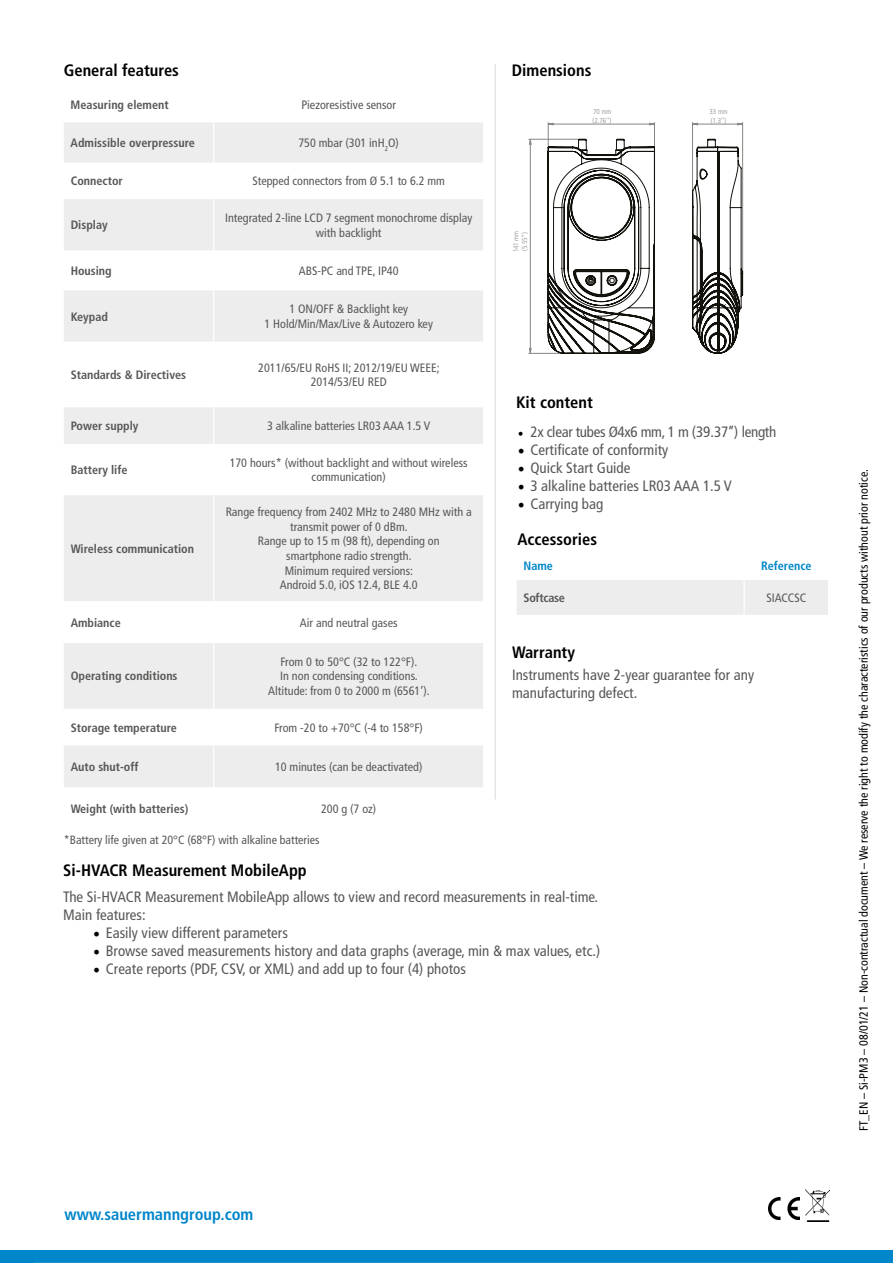
<style>
.page{position:relative;width:893px;height:1263px;background:#fff}
.page>*{position:absolute;margin:0;border:0;box-sizing:border-box;transform-origin:0 0}
.t1{font:700 condensed 16.5px "Frutiger LT Std";color:#000}
.t2{font:700 condensed 16.5px "Frutiger LT Std";color:#0086ca}
.t3{font:condensed 15px/18px "Frutiger LT Std";color:#575756}
.t4{font:condensed 15px "Frutiger LT Std";letter-spacing:-.02em;color:#575756}
.t5{font:condensed 12.15px/14.5px "Frutiger LT Std";color:#575756;text-align:center}
.t6{font:700 condensed 12.15px "Frutiger LT Std";color:#575756}
.t7{font:700 condensed 12.15px "Frutiger LT Std";color:#0086ca}
.t8{font:700 condensed 12.15px "Frutiger LT Std";letter-spacing:-.02em;color:#575756}
.t9{font:condensed 12px "Frutiger LT Std";color:#000}
.t10{font:condensed 12px "Frutiger LT Std";color:#575756}
.t11{font:300 condensed 7.05px/8.4px "Frutiger LT Std";color:#898584}
.s1{font-family:"Minion Pro";font-stretch:normal;color:#000}
.s2{font-family:"Minion Pro";font-stretch:normal;font-size:18px;color:#000}
</style>
<div class="page">
<div style="left:0;top:1251px;width:893px;height:12px;background:#0086ca"></div>
<hr style="left:34px;top:1262px;width:765px;height:1px;background:#dadada">
<svg style="left:64px;top:123px;width:419px;height:664px;fill:#ededed"></svg>
<hr style="left:213px;top:122px;width:1px;height:41px;background:#fff">
<hr style="left:213px;top:163px;width:1px;height:36px;background:#fff">
<hr style="left:213px;top:199px;width:1px;height:51px;background:#fff">
<hr style="left:213px;top:250px;width:1px;height:40px;background:#fff">
<hr style="left:213px;top:290px;width:1px;height:52px;background:#fff">
<hr style="left:213px;top:342px;width:1px;height:65px;background:#fff">
<hr style="left:213px;top:407px;width:1px;height:37px;background:#fff">
<hr style="left:213px;top:444px;width:1px;height:51px;background:#fff">
<hr style="left:213px;top:495px;width:1px;height:106px;background:#fff">
<hr style="left:213px;top:601px;width:1px;height:42px;background:#fff">
<hr style="left:213px;top:643px;width:1px;height:66px;background:#fff">
<hr style="left:213px;top:709px;width:1px;height:36px;background:#fff">
<hr style="left:213px;top:745px;width:1px;height:42px;background:#fff">
<hr style="left:495px;top:64px;width:1px;height:735px;background:#dadada">
<div style="left:517px;top:580px;width:311px;height:35px;background:#ededed"></div>
<hr style="left:743px;top:580px;width:2px;height:35px;background:#fff">
<img style="left:768px;top:1197px;width:32px;height:23px">
<img style="left:806px;top:1189px;width:24px;height:33px">
<hr style="left:692px;top:124px;width:51px;height:1px;background:#898584">
<hr style="left:692px;top:123px;width:1px;height:67px;background:#898584">
<hr style="left:742px;top:123px;width:1px;height:147px;background:#898584">
<hr style="left:530px;top:139px;width:1px;height:214px;background:#898584">
<hr style="left:529px;top:353px;width:63px;height:1px;background:#898584">
<hr style="left:529px;top:139px;width:49px;height:1px;background:#898584">
<svg style="left:548px;top:123px;width:107px;height:231px"></svg>
<svg style="left:692px;top:139px;width:51px;height:215px"></svg>
<h1 class="t1" style="left:64px;top:61px;width:117px">General features</h1>
<h1 class="t1" style="left:512px;top:61px;width:81px">Dimensions</h1>
<p class="t6" style="left:71px;top:97px;width:100px">Measuring element</p>
<p class="t5" style="left:301px;top:97px;width:96px">Piezoresistive sensor</p>
<p class="t6" style="left:71px;top:136px;width:126px">Admissible overpressure</p>
<p class="t5" style="left:298px;top:136px;width:102px">750 mbar (301 inH<sub>2</sub>O)</p>
<p class="t6" style="left:71px;top:174px;width:54px">Connector</p>
<p class="t5" style="left:252px;top:174px;width:194px">Stepped connectors from Ø 5.1 to 6.2 mm</p>
<p class="t6" style="left:71px;top:218px;width:39px">Display</p>
<p class="t5" style="left:225px;top:211px;width:249px">Integrated 2-line LCD 7 segment monochrome display with backlight</p>
<p class="t6" style="left:71px;top:263px;width:43px">Housing</p>
<p class="t5" style="left:299px;top:263px;width:101px">ABS-PC and TPE, IP40</p>
<p class="t6" style="left:71px;top:309px;width:39px">Keypad</p>
<p class="t5" style="left:264px;top:302px;width:170px">1 ON/OFF &amp; Backlight key<br>1 Hold/Min/Max/Live &amp; Autozero key</p>
<p class="t6" style="left:71px;top:368px;width:117px">Standards &amp; Directives</p>
<p class="t5" style="left:258px;top:360px;width:183px">2011/65/EU RoHS II; 2012/19/EU WEEE;<br>2014/53/EU RED</p>
<p class="t6" style="left:71px;top:419px;width:69px">Power supply</p>
<p class="t5" style="left:267px;top:419px;width:164px">3 alkaline batteries LR03 AAA 1.5 V</p>
<p class="t6" style="left:71px;top:463px;width:58px">Battery life</p>
<p class="t5" style="left:230px;top:455px;width:240px">170 hours* (without backlight and without wireless communication)</p>
<p class="t6" style="left:71px;top:541px;width:125px">Wireless communication</p>
<p class="t5" style="left:226px;top:505px;width:248px">Range frequency from 2402 MHz to 2480 MHz with a transmit power of 0 dBm.<br>Range up to 15 m (98 ft), depending on<br>smartphone radio strength.<br>Minimum required versions:<br>Android 5.0, iOS 12.4, BLE 4.0</p>
<p class="t6" style="left:71px;top:615px;width:52px">Ambiance</p>
<p class="t5" style="left:300px;top:615px;width:99px">Air and neutral gases</p>
<p class="t6" style="left:71px;top:669px;width:108px">Operating conditions</p>
<p class="t5" style="left:268px;top:654px;width:163px">From 0 to 50°C (32 to 122°F).<br>In non condensing conditions.<br>Altitude: from 0 to 2000 m (6561’).</p>
<p class="t6" style="left:71px;top:720px;width:108px">Storage temperature</p>
<p class="t5" style="left:275px;top:720px;width:150px">From -20 to +70°C (-4 to 158°F)</p>
<p class="t6" style="left:71px;top:759px;width:69px">Auto shut-off</p>
<p class="t5" style="left:275px;top:759px;width:149px">10 minutes (can be deactivated)</p>
<p class="t6" style="left:71px;top:801px;width:119px">Weight (with batteries)</p>
<p class="t5" style="left:321px;top:801px;width:57px">200 g (7 oz)</p>
<p class="t10" style="left:64px;top:832px;width:257px">*Battery life given at 20°C (68°F) with alkaline batteries</p>
<p class="t11" style="left:512px;top:252px;width:23px;rotate:-90deg">141 mm (5.55’’)</p>
<p class="t11" style="left:592px;top:108px;width:20px">70 mm (2.76’’)</p>
<p class="t11" style="left:709px;top:108px;width:20px">33 mm (1.3’’)</p>
<h1 class="t1" style="left:516px;top:392px;width:78px">Kit content</h1>
<p class="t4" style="left:518px;top:423px;width:260px"><span class="s1">•</span> 2x clear tubes Ø4x6 mm, 1 m (39.37’’) length</p>
<p class="t3" style="left:518px;top:441px;width:152px"><span class="s2">•</span> Certificate of conformity</p>
<p class="t3" style="left:518px;top:459px;width:114px"><span class="s2">•</span> Quick Start Guide</p>
<p class="t3" style="left:518px;top:477px;width:216px"><span class="s2">•</span> 3 alkaline batteries LR03 AAA 1.5 V</p>
<p class="t3" style="left:518px;top:495px;width:87px"><span class="s2">•</span> Carrying bag</p>
<h1 class="t1" style="left:517px;top:529px;width:81px">Accessories</h1>
<p class="t7" style="left:523px;top:558px;width:31px">Name</p>
<p class="t7" style="left:761px;top:558px;width:52px">Reference</p>
<p class="t8" style="left:523px;top:590px;width:43px">Softcase</p>
<p class="t5" style="left:766px;top:591px;width:42px">SIACCSC</p>
<h1 class="t1" style="left:512px;top:642px;width:64px">Warranty</h1>
<p class="t3" style="left:512px;top:666px;width:244px">Instruments have 2-year guarantee for any manufacturing defect.</p>
<h1 class="t1" style="left:63px;top:861px;width:245px">Si-HVACR Measurement MobileApp</h1>
<p class="t3" style="left:63px;top:888px;width:536px">The Si-HVACR Measurement MobileApp allows to view and record measurements in real-time.<br>Main features:</p>
<p class="t3" style="left:93px;top:924px;width:196px"><span class="s2">•</span> Easily view different parameters</p>
<p class="t3" style="left:93px;top:942px;width:509px"><span class="s2">•</span> Browse saved measurements history and data graphs (average, min &amp; max values, etc.)</p>
<p class="t3" style="left:93px;top:960px;width:374px"><span class="s2">•</span> Create reports (PDF, CSV, or XML) and add up to four (4) photos</p>
<h1 class="t2" style="left:65px;top:1204px;width:190px">www.sauermanngroup.com</h1>
<p class="t9" style="left:857px;top:1131px;width:663px;rotate:-90deg">FT_EN – Si-PM3 – 08/01/21 – Non-contractual document – We reserve the right to modify the characteristics of our products without prior notice.</p>
</div>
